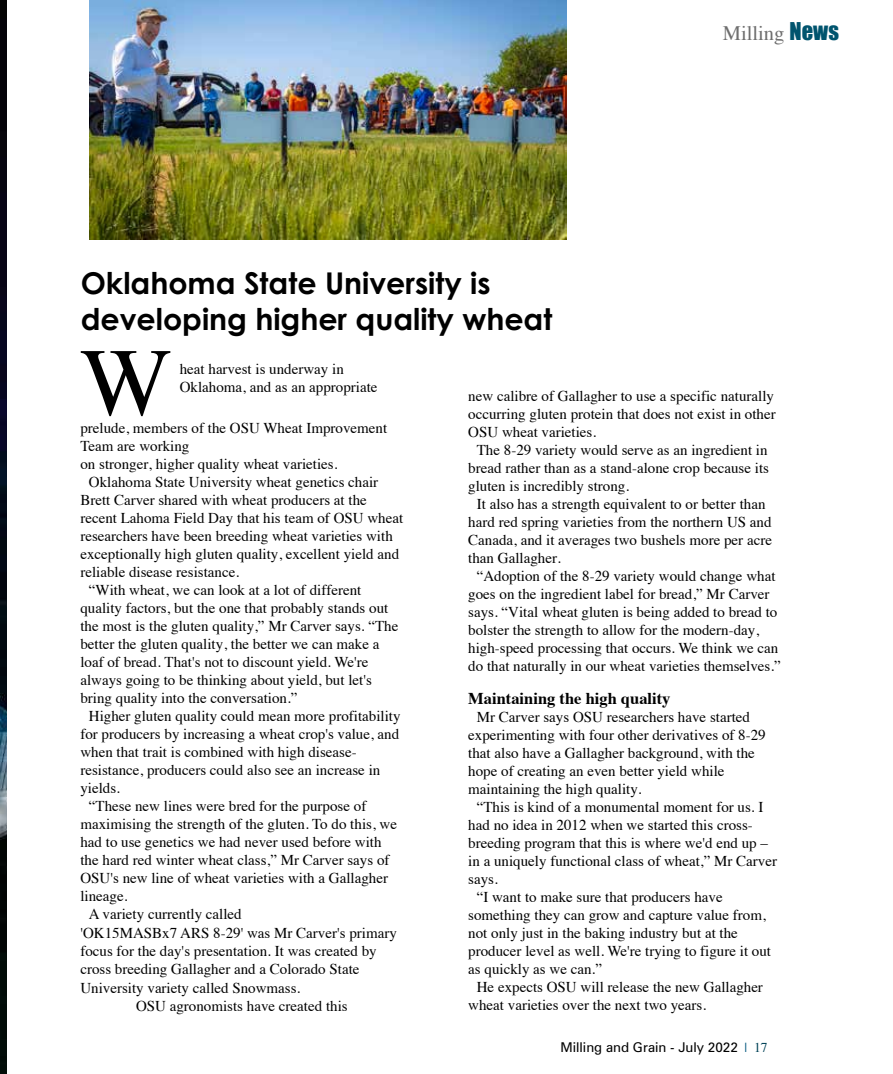
<style>
.page{position:relative;width:893px;height:1074px;background:#fff}
.page>*{position:absolute;margin:0;border:0;box-sizing:border-box;transform-origin:0 0}
.t1{font:96.6px "Times";color:#000}
.t2{font:700 30px/36px "Century Gothic Pro";color:#000}
.t3{font:20.55px "Times";color:#6e6e6e}
.t4{font:700 16.5px "Times";color:#000}
.t5{font:15px/18px "Times";color:#000}
.t6{font:13.5px "Zurich BT";color:#000}
.s1{font-family:"Impact";font-size:22.5px;color:#00546e}
.s2{font-family:"Times";color:#00557e}
.s3{font-family:"Times";color:#004257}
</style>
<div class="page">
<img style="left:89px;top:0;width:477px;height:239px">
<img style="left:0;top:0;width:6px;height:1074px">
<h3 class="t3" style="left:723px;top:13px;width:118px">Milling <span class="s1">News</span></h3>
<h2 class="t2" style="left:81px;top:265px;width:473px">Oklahoma State University is developing higher quality wheat</h2>
<h1 class="t1" style="left:80px;top:292px;width:93px">W</h1>
<p class="t5" style="left:180px;top:358px;width:199px">heat harvest is underway in<br>Oklahoma, and as an appropriate</p>
<p class="t5" style="left:80px;top:418px;width:308px">prelude, members of the OSU Wheat Improvement</p>
<p class="t5" style="left:80px;top:436px;width:110px">Team are working</p>
<p class="t5" style="left:80px;top:454px;width:259px">on stronger, higher quality wheat varieties.</p>
<p class="t5" style="left:89px;top:472px;width:291px">Oklahoma State University wheat genetics chair</p>
<p class="t5" style="left:80px;top:490px;width:288px">Brett Carver shared with wheat producers at the</p>
<p class="t5" style="left:80px;top:508px;width:324px">recent Lahoma Field Day that his team of OSU wheat</p>
<p class="t5" style="left:80px;top:526px;width:314px">researchers have been breeding wheat varieties with</p>
<p class="t5" style="left:80px;top:544px;width:320px">exceptionally high gluten quality, excellent yield and</p>
<p class="t5" style="left:80px;top:562px;width:160px">reliable disease resistance.</p>
<p class="t5" style="left:89px;top:580px;width:274px">“With wheat, we can look at a lot of different</p>
<p class="t5" style="left:80px;top:598px;width:309px">quality factors, but the one that probably stands out</p>
<p class="t5" style="left:80px;top:616px;width:319px">the most is the gluten quality,” Mr Carver says. “The</p>
<p class="t5" style="left:80px;top:634px;width:301px">better the gluten quality, the better we can make a</p>
<p class="t5" style="left:80px;top:652px;width:290px">loaf of bread. That's not to discount yield. We're</p>
<p class="t5" style="left:80px;top:670px;width:293px">always going to be thinking about yield, but let's</p>
<p class="t5" style="left:80px;top:688px;width:219px">bring quality into the conversation.”</p>
<p class="t5" style="left:89px;top:706px;width:313px">Higher gluten quality could mean more profitability</p>
<p class="t5" style="left:80px;top:724px;width:320px">for producers by increasing a wheat crop's value, and</p>
<p class="t5" style="left:80px;top:742px;width:278px">when that trait is combined with high disease-</p>
<p class="t5" style="left:80px;top:760px;width:301px">resistance, producers could also see an increase in</p>
<p class="t5" style="left:80px;top:778px;width:41px">yields.</p>
<p class="t5" style="left:89px;top:796px;width:279px">“These new lines were bred for the purpose of</p>
<p class="t5" style="left:80px;top:814px;width:318px">maximising the strength of the gluten. To do this, we</p>
<p class="t5" style="left:80px;top:832px;width:303px">had to use genetics we had never used before with</p>
<p class="t5" style="left:80px;top:850px;width:311px">the hard red winter wheat class,” Mr Carver says of</p>
<p class="t5" style="left:80px;top:868px;width:309px">OSU's new line of wheat varieties with a Gallagher</p>
<p class="t5" style="left:80px;top:886px;width:49px">lineage.</p>
<p class="t5" style="left:89px;top:904px;width:154px">A variety currently called</p>
<p class="t5" style="left:80px;top:922px;width:318px">'OK15MASBx7 ARS 8-29' was Mr Carver's primary</p>
<p class="t5" style="left:80px;top:941px;width:298px">focus for the day's presentation. It was created by</p>
<p class="t5" style="left:80px;top:959px;width:281px">cross breeding Gallagher and a Colorado State</p>
<p class="t5" style="left:80px;top:977px;width:221px">University variety called Snowmass.</p>
<p class="t5" style="left:136px;top:995px;width:213px">OSU agronomists have created this</p>
<p class="t5" style="left:468px;top:386px;width:307px">new calibre of Gallagher to use a specific naturally</p>
<p class="t5" style="left:468px;top:404px;width:309px">occurring gluten protein that does not exist in other</p>
<p class="t5" style="left:468px;top:422px;width:129px">OSU wheat varieties.</p>
<p class="t5" style="left:477px;top:440px;width:292px">The 8-29 variety would serve as an ingredient in</p>
<p class="t5" style="left:468px;top:458px;width:302px">bread rather than as a stand-alone crop because its</p>
<p class="t5" style="left:468px;top:476px;width:162px">gluten is incredibly strong.</p>
<p class="t5" style="left:477px;top:494px;width:290px">It also has a strength equivalent to or better than</p>
<p class="t5" style="left:468px;top:512px;width:305px">hard red spring varieties from the northern US and</p>
<p class="t5" style="left:468px;top:530px;width:305px">Canada, and it averages two bushels more per acre</p>
<p class="t5" style="left:468px;top:548px;width:94px">than Gallagher.</p>
<p class="t5" style="left:477px;top:566px;width:300px">“Adoption of the 8-29 variety would change what</p>
<p class="t5" style="left:468px;top:584px;width:303px">goes on the ingredient label for bread,” Mr Carver</p>
<p class="t5" style="left:468px;top:602px;width:311px">says. “Vital wheat gluten is being added to bread to</p>
<p class="t5" style="left:468px;top:620px;width:292px">bolster the strength to allow for the modern-day,</p>
<p class="t5" style="left:468px;top:638px;width:312px">high-speed processing that occurs. We think we can</p>
<p class="t5" style="left:468px;top:656px;width:314px">do that naturally in our wheat varieties themselves.”</p>
<p class="t4" style="left:468px;top:682px;width:204px">Maintaining the high quality</p>
<p class="t5" style="left:477px;top:706px;width:275px">Mr Carver says OSU researchers have started</p>
<p class="t5" style="left:468px;top:724px;width:299px">experimenting with four other derivatives of 8-29</p>
<p class="t5" style="left:468px;top:742px;width:288px">that also have a Gallagher background, with the</p>
<p class="t5" style="left:468px;top:760px;width:258px">hope of creating an even better yield while</p>
<p class="t5" style="left:468px;top:778px;width:175px">maintaining the high quality.</p>
<p class="t5" style="left:477px;top:796px;width:288px">“This is kind of a monumental moment for us. I</p>
<p class="t5" style="left:468px;top:814px;width:286px">had no idea in 2012 when we started this cross-</p>
<p class="t5" style="left:468px;top:832px;width:301px">breeding program that this is where we'd end up –</p>
<p class="t5" style="left:468px;top:850px;width:310px">in a uniquely functional class of wheat,” Mr Carver</p>
<p class="t5" style="left:468px;top:868px;width:31px">says.</p>
<p class="t5" style="left:477px;top:886px;width:247px">“I want to make sure that producers have</p>
<p class="t5" style="left:468px;top:904px;width:299px">something they can grow and capture value from,</p>
<p class="t5" style="left:468px;top:922px;width:271px">not only just in the baking industry but at the</p>
<p class="t5" style="left:468px;top:940px;width:304px">producer level as well. We're trying to figure it out</p>
<p class="t5" style="left:468px;top:958px;width:135px">as quickly as we can.”</p>
<p class="t5" style="left:477px;top:976px;width:288px">He expects OSU will release the new Gallagher</p>
<p class="t5" style="left:468px;top:994px;width:239px">wheat varieties over the next two years.</p>
<p class="t6" style="left:561px;top:1039px;width:208px">Milling and Grain - July 2022 <span class="s2">|</span> <span class="s3">17</span></p>
</div>
